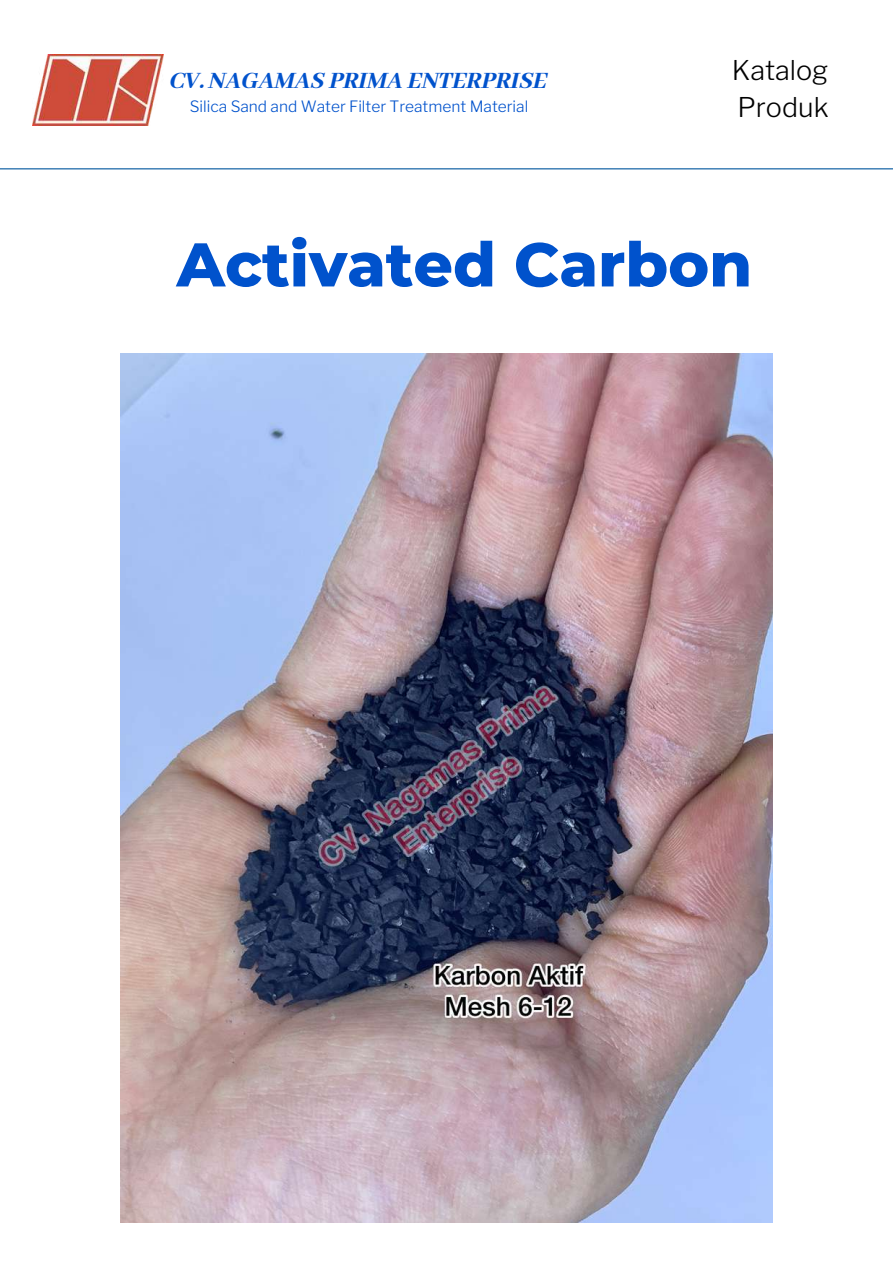
<style>
.page{position:relative;width:893px;height:1264px;background:#fff}
.page>*{position:absolute;margin:0;border:0;box-sizing:border-box;transform-origin:0 0}
.t1{font:800 61.65px "Montserrat";color:#0052cc}
.t2{font:300 27px/37px "Libre Franklin";color:#000}
.t3{font:25.5px "CA Generated";color:#0052cc}
.t4{font:300 15.45px "Libre Franklin";color:#0052cc}
</style>
<div class="page">
<hr style="left:0;top:168px;width:892px;height:1px;background:#00569e">
<img style="left:32px;top:54px;width:132px;height:71px">
<img style="left:121px;top:354px;width:651px;height:867px">
<h3 class="t3" style="left:170px;top:67px;width:379px">CV. NAGAMAS PRIMA ENTERPRISE</h3>
<p class="t4" style="left:190px;top:97px;width:340px">Silica Sand and Water Filter Treatment Material</p>
<h2 class="t2" style="left:731px;top:51px;width:98px">Katalog<br>Produk</h2>
<h1 class="t1" style="left:176px;top:227px;width:577px">Activated Carbon</h1>
</div>
